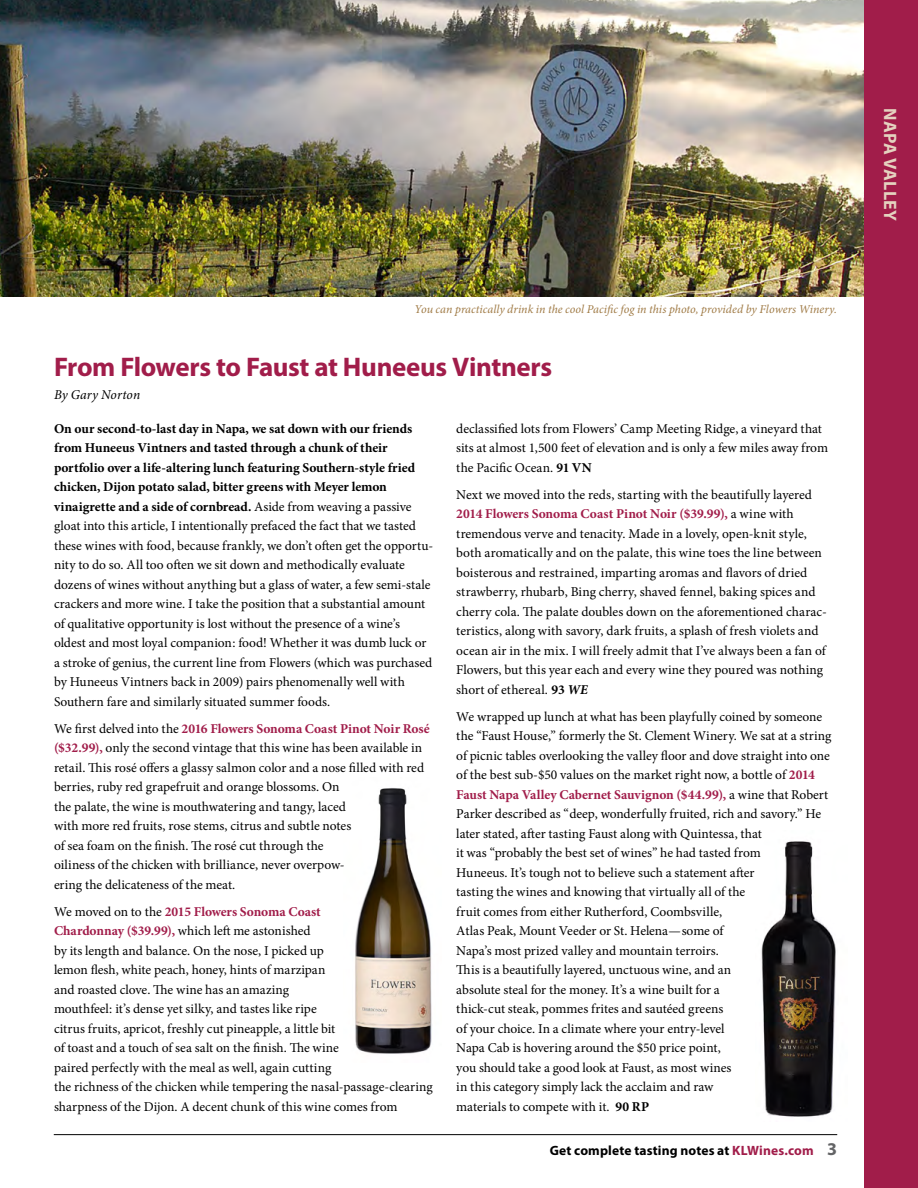
<style>
.page{position:relative;width:918px;height:1188px;background:#fff}
.page>*{position:absolute;margin:0;border:0;box-sizing:border-box;transform-origin:0 0}
.t1{font:700 27px "Myriad Pro";letter-spacing:-.015em;color:#a11d4a}
.t2{font:700 18px "Myriad Pro";letter-spacing:.01em;color:#e4d2bf}
.t3{font:13.5px/19.5px "Minion Pro";color:#000}
.t4{font:700 13.5px "Myriad Pro";letter-spacing:.01em;color:#000}
.t5{font:italic 13.5px "Minion Pro";letter-spacing:.01em;color:#000}
.t6{font:italic 12px "Minion Pro";letter-spacing:.005em;color:#a07b46}
.s1{font-weight:700}
.s2{font-weight:700;color:#a11d4a}
.s3{font-weight:700;font-style:italic}
.s4{color:#a11d4a}
.s5{font-size:18px;color:#636466}
</style>
<div class="page">
<img style="left:0;top:0;width:864px;height:297px">
<div style="left:864px;top:0;width:54px;height:1188px;background:#a11d4a"></div>
<hr style="left:54px;top:1134px;width:783px;height:1px;background:#000">
<img style="left:355px;top:788px;width:77px;height:266px">
<img style="left:761px;top:841px;width:75px;height:276px">
<p class="t6" style="left:415px;top:301px;width:424px">You can practically drink in the cool Pacific fog in this photo, provided by Flowers Winery.</p>
<h1 class="t1" style="left:54px;top:350px;width:500px">From Flowers to Faust at Huneeus Vintners</h1>
<p class="t5" style="left:54px;top:385px;width:88px">By Gary Norton</p>
<p class="t3" style="left:54px;top:419px;width:381px"><span class="s1">On our second-to-last day in Napa, we sat down with our friends from Huneeus Vintners and tasted through a chunk of their portfolio over a life-altering lunch featuring Southern-style fried chicken, Dijon potato salad, bitter greens with Meyer lemon vinaigrette and a side of cornbread.</span> Aside from weaving a passive gloat into this article, I intentionally prefaced the fact that we tasted these wines with food, because frankly, we don’t often get the opportu&shy;nity to do so. All too often we sit down and methodically evaluate dozens of wines without anything but a glass of water, a few semi-stale crackers and more wine. I take the position that a substantial amount of qualitative opportunity is lost without the presence of a wine’s oldest and most loyal companion: food! Whether it was dumb luck or a stroke of genius, the current line from Flowers (which was purchased by Huneeus Vintners back in 2009) pairs phenomenally well with Southern fare and similarly situated summer foods.</p>
<p class="t3" style="left:54px;top:719px;width:377px">We first delved into the <span class="s2">2016 Flowers Sonoma Coast Pinot Noir Rosé ($32.99),</span> only the second vintage that this wine has been available in retail. This rosé offers a glassy salmon color and a nose filled with red berries, ruby red grapefruit and orange blossoms. On<br>the palate, the wine is mouthwatering and tangy, laced<br>with more red fruits, rose stems, citrus and subtle notes<br>of sea foam on the finish. The rosé cut through the<br>oiliness of the chicken with brilliance, never overpow-<br>ering the delicateness of the meat.</p>
<p class="t3" style="left:54px;top:902px;width:380px">We moved on to the <span class="s2">2015 Flowers Sonoma Coast<br>Chardonnay ($39.99),</span> which left me astonished<br>by its length and balance. On the nose, I picked up<br>lemon flesh, white peach, honey, hints of marzipan<br>and roasted clove. The wine has an amazing<br>mouthfeel: it’s dense yet silky, and tastes like ripe<br>citrus fruits, apricot, freshly cut pineapple, a little bit<br>of toast and a touch of sea salt on the finish. The wine<br>paired perfectly with the meal as well, again cutting<br>the richness of the chicken while tempering the nasal-passage-clearing sharpness of the Dijon. A decent chunk of this wine comes from</p>
<p class="t3" style="left:456px;top:419px;width:373px">declassified lots from Flowers’ Camp Meeting Ridge, a vineyard that sits at almost 1,500 feet of elevation and is only a few miles away from the Pacific Ocean. <span class="s1">91 VN</span></p>
<p class="t3" style="left:456px;top:485px;width:372px">Next we moved into the reds, starting with the beautifully layered <span class="s2">2014 Flowers Sonoma Coast Pinot Noir ($39.99),</span> a wine with tremendous verve and tenacity. Made in a lovely, open-knit style, both aromatically and on the palate, this wine toes the line between boisterous and restrained, imparting aromas and flavors of dried strawberry, rhubarb, Bing cherry, shaved fennel, baking spices and cherry cola. The palate doubles down on the aforementioned charac&shy;teristics, along with savory, dark fruits, a splash of fresh violets and ocean air in the mix. I will freely admit that I’ve always been a fan of Flowers, but this year each and every wine they poured was nothing short of ethereal. <span class="s1">93</span> <span class="s3">WE</span></p>
<p class="t3" style="left:456px;top:707px;width:377px">We wrapped up lunch at what has been playfully coined by someone the “Faust House,” formerly the St. Clement Winery. We sat at a string of picnic tables overlooking the valley floor and dove straight into one of the best sub-$50 values on the market right now, a bottle of <span class="s2">2014<br>Faust Napa Valley Cabernet Sauvignon ($44.99),</span> a wine that Robert Parker described as “deep, wonderfully fruited, rich and savory.” He later stated, after tasting Faust along with Quintessa, that<br>it was “probably the best set of wines” he had tasted from<br>Huneeus. It’s tough not to believe such a statement after<br>tasting the wines and knowing that virtually all of the<br>fruit comes from either Rutherford, Coombsville,<br>Atlas Peak, Mount Veeder or St. Helena—some of<br>Napa’s most prized valley and mountain terroirs.<br>This is a beautifully layered, unctuous wine, and an<br>absolute steal for the money. It’s a wine built for a<br>thick-cut steak, pommes frites and sautéed greens<br>of your choice. In a climate where your entry-level<br>Napa Cab is hovering around the $50 price point,<br>you should take a good look at Faust, as most wines<br>in this category simply lack the acclaim and raw<br>materials to compete with it. <span class="s1">90 RP</span></p>
<p class="t4" style="left:550px;top:1142px;width:289px">Get complete tasting notes at <span class="s4">KLWines.com</span> <span class="s5">3</span></p>
<h2 class="t2" style="left:902px;top:108px;width:114px;rotate:90deg">NAPA VALLEY</h2>
</div>
